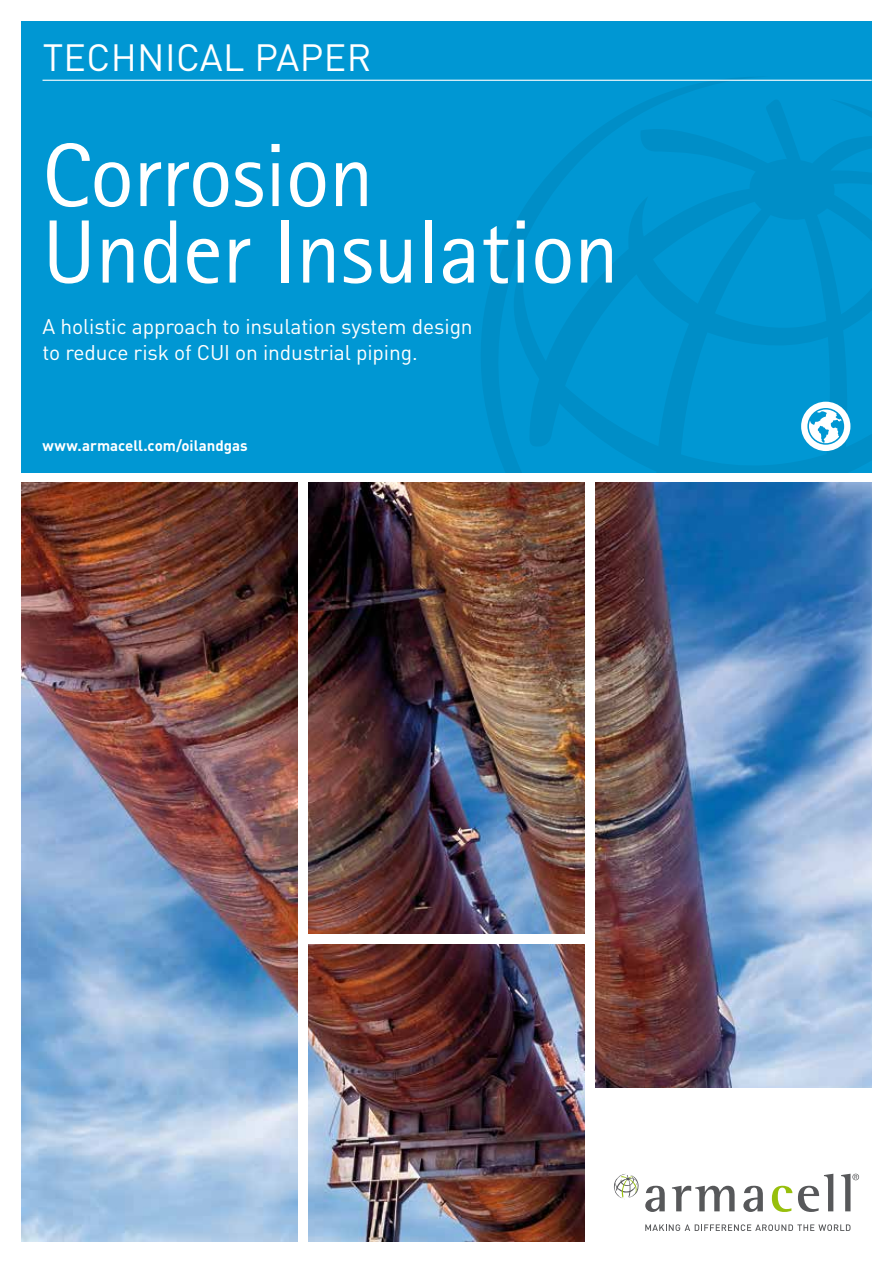
<style>
.page{position:relative;width:893px;height:1263px;background:#fff}
.page>*{position:absolute;margin:0;border:0;box-sizing:border-box;transform-origin:0 0}
.t1{font:90px/76.5px "Rotis Sans Serif";letter-spacing:-.005em;color:#fff}
.t2{font:37.5px "DIN Pro";letter-spacing:.01em;color:#fff}
.t3{font:21px/25.5px "DIN Pro";letter-spacing:-.005em;color:#fff}
.t4{font:700 15px "DIN Pro";color:#fff}
</style>
<div class="page">
<div style="left:21px;top:21px;width:851px;height:451px;background:#0097d3"></div>
<svg style="left:479px;top:77px;width:292px;height:385px"></svg>
<svg style="left:502px;top:96px;width:370px;height:376px"></svg>
<hr style="left:43px;top:80px;width:829px;height:1px;background:#fff">
<div style="left:801px;top:402px;width:49px;height:49px;background:#fff;border-radius:50%"></div>
<svg style="left:807px;top:408px;width:37px;height:37px"></svg>
<img style="left:595px;top:483px;width:277px;height:605px">
<img style="left:308px;top:944px;width:277px;height:298px">
<img style="left:21px;top:483px;width:277px;height:759px">
<img style="left:308px;top:483px;width:277px;height:451px">
<svg style="left:645px;top:1186px;width:20px;height:26px"></svg>
<svg style="left:672px;top:1186px;width:63px;height:25px"></svg>
<svg style="left:743px;top:1186px;width:20px;height:26px"></svg>
<svg style="left:772px;top:1186px;width:20px;height:26px"></svg>
<svg style="left:798px;top:1174px;width:35px;height:38px"></svg>
<svg style="left:841px;top:1174px;width:18px;height:37px"></svg>
<svg style="left:614px;top:1174px;width:25px;height:24px"></svg>
<svg style="left:645px;top:1224px;width:205px;height:7px"></svg>
<h2 class="t2" style="left:43px;top:28px;width:330px">TECHNICAL PAPER</h2>
<h1 class="t1" style="left:43px;top:137px;width:578px">Corrosion<br>Under Insulation</h1>
<p class="t3" style="left:43px;top:312px;width:432px">A holistic approach to insulation system design to reduce risk of CUI on industrial piping.</p>
<p class="t4" style="left:43px;top:433px;width:207px">www.armacell.com/oilandgas</p>
</div>
